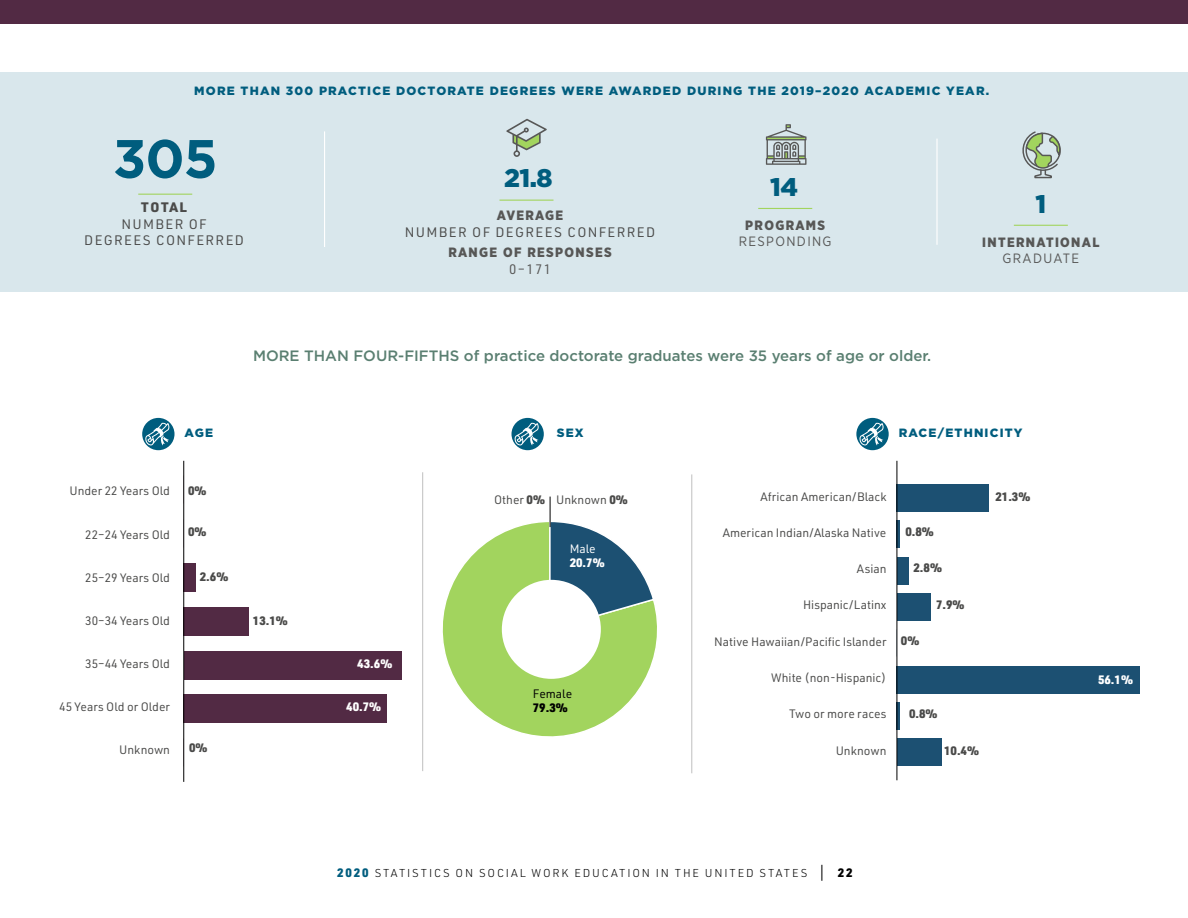
<style>
.page{position:relative;width:1188px;height:918px;background:#fff}
.page>*{position:absolute;margin:0;border:0;box-sizing:border-box;transform-origin:0 0}
.t1{font:700 54px "Gotham";color:#005d7e}
.t2{font:900 25.5px "Gotham";color:#005d7e}
.t3{font:500 15px "Gotham";color:#5a7f71}
.t4{font:13.5px/16.2px "URWDIN";letter-spacing:.1em;color:#4a4a49;text-align:center}
.t5{font:900 13.5px "Gotham Narrow";letter-spacing:.1em;color:#575756}
.t6{font:13.5px "Gotham Narrow";letter-spacing:.1em;color:#575756}
.t7{font:13.5px "URWDIN";color:#575756}
.t8{font:900 13.5px "URWDIN";letter-spacing:.11em;color:#4a4a49}
.t9{font:12px "URWDIN";color:#4a4a49}
.t10{font:900 12px "Gotham";letter-spacing:.1em;color:#005d7e}
.t11{font:900 12px "URWDIN";color:#4a4a49}
.t12{font:900 12px "URWDIN";color:#fff}
.t13{font:12px "URWDIN";color:#000}
.t14{font:900 12px "URWDIN";color:#000}
.t15{font:12px "URWDIN";color:#fff}
.t16{font:300 11.25px "URWDIN";letter-spacing:.16em;color:#000}
.s1{font-weight:900}
.s2{font-weight:900;font-size:12px;color:#005d7e}
.s3{font-size:18px}
.s4{font-weight:900;font-size:12px}
</style>
<div class="page">
<div style="left:897px;top:739px;width:44px;height:27px;background:#1c5072"></div>
<hr style="left:897px;top:702px;width:3px;height:28px;background:#1c5072">
<div style="left:897px;top:666px;width:243px;height:27px;background:#1c5072"></div>
<div style="left:897px;top:593px;width:34px;height:28px;background:#1c5072"></div>
<div style="left:897px;top:557px;width:11px;height:27px;background:#1c5072"></div>
<hr style="left:897px;top:521px;width:3px;height:27px;background:#1c5072">
<div style="left:897px;top:484px;width:92px;height:28px;background:#1c5072"></div>
<div style="left:184px;top:695px;width:203px;height:28px;background:#522a44"></div>
<div style="left:184px;top:651px;width:217px;height:28px;background:#522a44"></div>
<div style="left:184px;top:607px;width:65px;height:28px;background:#522a44"></div>
<div style="left:184px;top:563px;width:12px;height:28px;background:#522a44"></div>
<svg style="left:442px;top:522px;width:215px;height:215px"></svg>
<svg style="left:548px;top:520px;width:107px;height:111px"></svg>
<div style="left:0;top:72px;width:1188px;height:220px;background:#d9e7ec"></div>
<hr style="left:500px;top:200px;width:54px;height:1px;background:#a2d45e">
<svg style="left:506px;top:119px;width:41px;height:38px"></svg>
<hr style="left:758px;top:208px;width:54px;height:1px;background:#a2d45e">
<svg style="left:766px;top:124px;width:41px;height:41px"></svg>
<div style="left:0;top:0;width:1188px;height:24px;background:#522a44"></div>
<hr style="left:138px;top:194px;width:54px;height:1px;background:#a2d45e">
<hr style="left:324px;top:131px;width:1px;height:116px;background:#fff">
<hr style="left:550px;top:497px;width:1px;height:30px;background:#000">
<hr style="left:183px;top:461px;width:1px;height:321px;background:#000">
<hr style="left:897px;top:461px;width:1px;height:319px;background:#000">
<hr style="left:422px;top:472px;width:1px;height:299px;background:#c6c6c6">
<hr style="left:691px;top:474px;width:1px;height:299px;background:#c6c6c6">
<div style="left:502px;top:580px;width:99px;height:99px;background:#fff;border-radius:50%"></div>
<div style="left:142px;top:418px;width:33px;height:32px;background:#005d7e;border-radius:50%"></div>
<svg style="left:145px;top:423px;width:24px;height:23px"></svg>
<div style="left:856px;top:418px;width:33px;height:32px;background:#005d7e;border-radius:50%"></div>
<svg style="left:859px;top:423px;width:25px;height:23px"></svg>
<div style="left:512px;top:418px;width:32px;height:32px;background:#005d7e;border-radius:50%"></div>
<svg style="left:515px;top:423px;width:24px;height:23px"></svg>
<hr style="left:936px;top:139px;width:2px;height:106px;background:#fff">
<svg style="left:1022px;top:131px;width:39px;height:48px"></svg>
<hr style="left:1014px;top:225px;width:54px;height:1px;background:#a2d45e">
<p class="t10" style="left:194px;top:84px;width:796px">MORE THAN 300 PRACTICE DOCTORATE DEGREES WERE AWARDED DURING THE 2019–2020 ACADEMIC YEAR.</p>
<h1 class="t1" style="left:113px;top:128px;width:106px">305</h1>
<p class="t8" style="left:141px;top:198px;width:47px">TOTAL</p>
<p class="t4" style="left:84px;top:215px;width:161px">NUMBER OF<br>DEGREES CONFERRED</p>
<h2 class="t2" style="left:504px;top:163px;width:50px">21.8</h2>
<p class="t5" style="left:497px;top:207px;width:68px">AVERAGE</p>
<p class="t4" style="left:405px;top:223px;width:252px">NUMBER OF DEGREES CONFERRED</p>
<p class="t5" style="left:448px;top:244px;width:165px">RANGE OF RESPONSES</p>
<p class="t7" style="left:509px;top:260px;width:43px">0–171</p>
<h2 class="t2" style="left:770px;top:172px;width:29px">14</h2>
<p class="t5" style="left:745px;top:216px;width:81px">PROGRAMS</p>
<p class="t6" style="left:739px;top:233px;width:94px">RESPONDING</p>
<p class="t3" style="left:253px;top:347px;width:680px">MORE THAN FOUR-FIFTHS of practice doctorate graduates were 35 years of age or older.</p>
<h2 class="t2" style="left:1035px;top:189px;width:12px">1</h2>
<p class="t5" style="left:982px;top:233px;width:119px">INTERNATIONAL</p>
<p class="t6" style="left:1003px;top:250px;width:78px">GRADUATE</p>
<p class="t10" style="left:185px;top:426px;width:30px">AGE</p>
<p class="t10" style="left:557px;top:426px;width:29px">SEX</p>
<p class="t10" style="left:899px;top:426px;width:125px">RACE/ETHNICITY</p>
<p class="t9" style="left:69px;top:483px;width:102px">Under 22 Years Old</p>
<p class="t9" style="left:85px;top:526px;width:86px">22–24 Years Old</p>
<p class="t9" style="left:85px;top:569px;width:86px">25–29 Years Old</p>
<p class="t9" style="left:85px;top:613px;width:86px">30–34 Years Old</p>
<p class="t9" style="left:85px;top:656px;width:86px">35–44 Years Old</p>
<p class="t9" style="left:59px;top:699px;width:112px">45 Years Old or Older</p>
<p class="t9" style="left:119px;top:742px;width:52px">Unknown</p>
<p class="t11" style="left:188px;top:483px;width:20px">0%</p>
<p class="t11" style="left:188px;top:523px;width:20px">0%</p>
<p class="t11" style="left:200px;top:568px;width:30px">2.6%</p>
<p class="t11" style="left:189px;top:739px;width:20px">0%</p>
<p class="t11" style="left:253px;top:612px;width:36px">13.1%</p>
<p class="t12" style="left:357px;top:655px;width:36px">43.6%</p>
<p class="t12" style="left:346px;top:699px;width:36px">40.7%</p>
<p class="t9" style="left:494px;top:492px;width:52px">Other <span class="s1">0%</span></p>
<p class="t9" style="left:761px;top:488px;width:127px">African American/Black</p>
<p class="t9" style="left:723px;top:525px;width:165px">American Indian/Alaska Native</p>
<p class="t9" style="left:857px;top:561px;width:31px">Asian</p>
<p class="t9" style="left:803px;top:597px;width:85px">Hispanic/Latinx</p>
<p class="t9" style="left:714px;top:634px;width:174px">Native Hawaiian/Pacific Islander</p>
<p class="t9" style="left:771px;top:670px;width:117px">White (non-Hispanic)</p>
<p class="t9" style="left:789px;top:706px;width:99px">Two or more races</p>
<p class="t9" style="left:836px;top:742px;width:52px">Unknown</p>
<p class="t9" style="left:556px;top:492px;width:73px">Unknown <span class="s1">0%</span></p>
<p class="t15" style="left:570px;top:541px;width:28px">Male</p>
<p class="t12" style="left:570px;top:555px;width:36px">20.7%</p>
<p class="t13" style="left:533px;top:686px;width:41px">Female</p>
<p class="t14" style="left:533px;top:700px;width:36px">79.3%</p>
<p class="t11" style="left:905px;top:523px;width:30px">0.8%</p>
<p class="t11" style="left:914px;top:559px;width:30px">2.8%</p>
<p class="t11" style="left:936px;top:596px;width:30px">7.9%</p>
<p class="t11" style="left:901px;top:632px;width:20px">0%</p>
<p class="t11" style="left:909px;top:705px;width:30px">0.8%</p>
<p class="t11" style="left:944px;top:742px;width:36px">10.4%</p>
<p class="t11" style="left:995px;top:488px;width:36px">21.3%</p>
<p class="t16" style="left:337px;top:866px;width:517px"><span class="s2">2020</span> STATISTICS ON SOCIAL WORK EDUCATION IN THE UNITED STATES <span class="s3">|</span> <span class="s4">22</span></p>
<p class="t12" style="left:1098px;top:671px;width:36px">56.1%</p>
</div>
